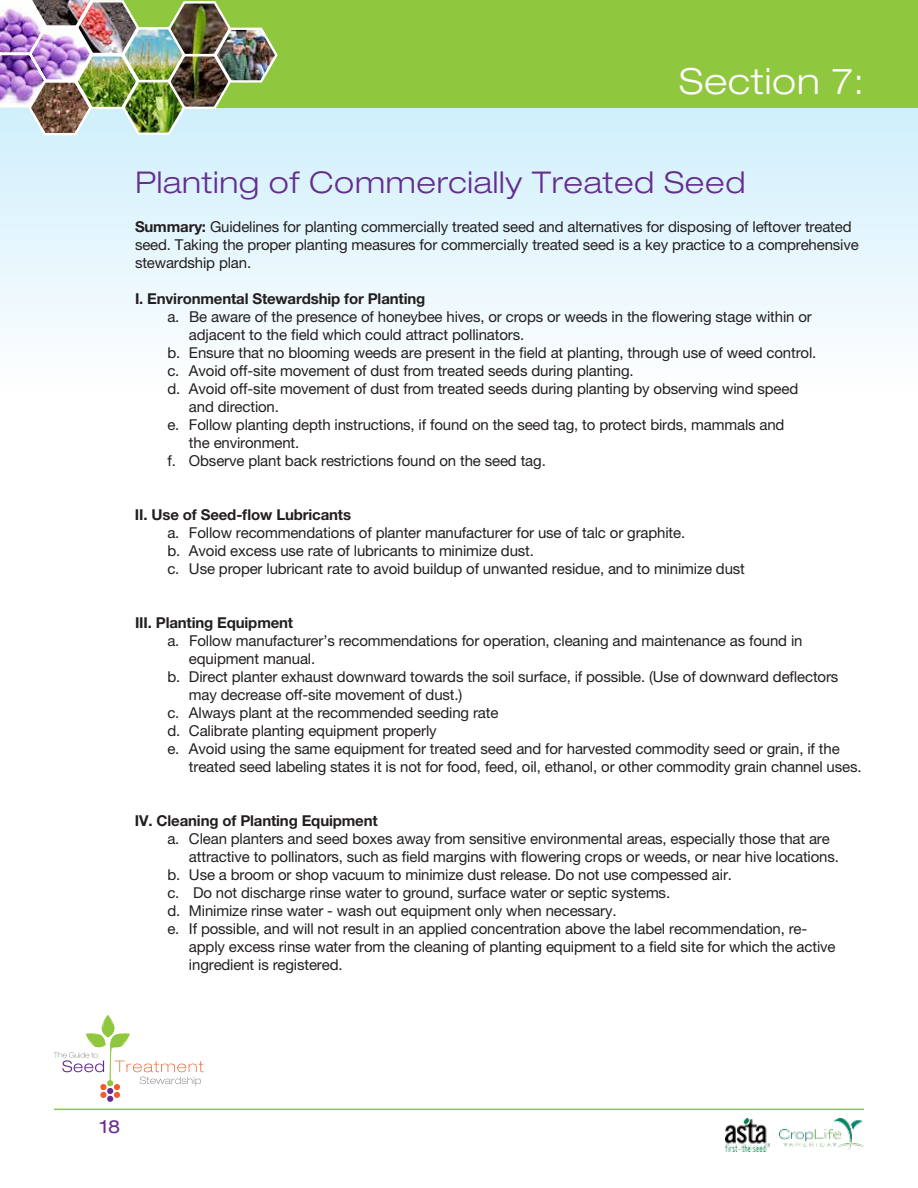
<style>
.page{position:relative;width:918px;height:1188px;background:#fff}
.page>*{position:absolute;margin:0;border:0;box-sizing:border-box;transform-origin:0 0}
.t1{font:300 expanded 36px "Helvetica Neue";letter-spacing:.025em;color:#fff}
.t2{font:300 expanded 30px "Helvetica Neue";letter-spacing:.025em;color:#662d91}
.t3{font:expanded 18px "Helvetica Neue";color:#662d91}
.t4{font:15px/18px "Helvetica Neue";letter-spacing:-.01em;color:#231f20}
.t5{font:700 15px "Helvetica Neue";letter-spacing:-.01em;color:#231f20}
.s1{font-weight:700}
</style>
<div class="page">
<img style="left:726px;top:1118px;width:43px;height:34px">
<img style="left:779px;top:1119px;width:85px;height:31px">
<hr style="left:54px;top:1109px;width:810px;height:1px;background:#8fc73e">
<svg style="left:0;top:108px;width:918px;height:227px;fill:#e2f5fd"></svg>
<div style="left:0;top:0;width:918px;height:108px;background:#8fc73e"></div>
<svg style="left:54px;top:1015px;width:150px;height:87px"></svg>
<img style="left:0;top:0;width:279px;height:137px">
<h1 class="t1" style="left:679px;top:60px;width:186px">Section 7:</h1>
<h2 class="t2" style="left:135px;top:164px;width:612px">Planting of Commercially Treated Seed</h2>
<p class="t4" style="left:135px;top:218px;width:725px"><span class="s1">Summary:</span> Guidelines for planting commercially treated seed and alternatives for disposing of leftover treated seed. Taking the proper planting measures for commercially treated seed is a key practice to a comprehensive stewardship plan.</p>
<p class="t5" style="left:135px;top:290px;width:292px">I. Environmental Stewardship for Planting</p>
<p class="t4" style="left:167px;top:308px;width:646px">a. Be aware of the presence of honeybee hives, or crops or weeds in the flowering stage within or</p>
<p class="t4" style="left:189px;top:326px;width:334px">adjacent to the field which could attract pollinators.</p>
<p class="t4" style="left:167px;top:344px;width:648px">b. Ensure that no blooming weeds are present in the field at planting, through use of weed control.</p>
<p class="t4" style="left:167px;top:362px;width:465px">c. Avoid off-site movement of dust from treated seeds during planting.</p>
<p class="t4" style="left:167px;top:380px;width:632px">d. Avoid off-site movement of dust from treated seeds during planting by observing wind speed</p>
<p class="t4" style="left:189px;top:398px;width:89px">and direction.</p>
<p class="t4" style="left:167px;top:416px;width:619px">e. Follow planting depth instructions, if found on the seed tag, to protect birds, mammals and</p>
<p class="t4" style="left:189px;top:434px;width:109px">the environment.</p>
<p class="t4" style="left:167px;top:452px;width:377px">f. Observe plant back restrictions found on the seed tag.</p>
<p class="t5" style="left:135px;top:506px;width:218px">II. Use of Seed-flow Lubricants</p>
<p class="t4" style="left:167px;top:524px;width:579px">a. Follow recommendations of planter manufacturer for use of talc or graphite.<br>b. Avoid excess use rate of lubricants to minimize dust.<br>c. Use proper lubricant rate to avoid buildup of unwanted residue, and to minimize dust</p>
<p class="t5" style="left:135px;top:614px;width:160px">III. Planting Equipment</p>
<p class="t4" style="left:167px;top:632px;width:637px">a. Follow manufacturer’s recommendations for operation, cleaning and maintenance as found in</p>
<p class="t4" style="left:189px;top:650px;width:125px">equipment manual.</p>
<p class="t4" style="left:167px;top:668px;width:673px">b. Direct planter exhaust downward towards the soil surface, if possible. (Use of downward deflectors</p>
<p class="t4" style="left:189px;top:686px;width:275px">may decrease off-site movement of dust.)</p>
<p class="t4" style="left:167px;top:704px;width:333px">c. Always plant at the recommended seeding rate</p>
<p class="t4" style="left:167px;top:722px;width:271px">d. Calibrate planting equipment properly</p>
<p class="t4" style="left:167px;top:740px;width:674px">e. Avoid using the same equipment for treated seed and for harvested commodity seed or grain, if the</p>
<p class="t4" style="left:189px;top:758px;width:672px">treated seed labeling states it is not for food, feed, oil, ethanol, or other commodity grain channel uses.</p>
<p class="t5" style="left:135px;top:812px;width:244px">IV. Cleaning of Planting Equipment</p>
<p class="t4" style="left:167px;top:830px;width:664px">a. Clean planters and seed boxes away from sensitive environmental areas, especially those that are</p>
<p class="t4" style="left:189px;top:848px;width:649px">attractive to pollinators, such as field margins with flowering crops or weeds, or near hive locations.</p>
<p class="t4" style="left:167px;top:866px;width:564px">b. Use a broom or shop vacuum to minimize dust release. Do not use compessed air.</p>
<p class="t4" style="left:167px;top:884px;width:502px">c. Do not discharge rinse water to ground, surface water or septic systems.</p>
<p class="t4" style="left:167px;top:902px;width:448px">d. Minimize rinse water - wash out equipment only when necessary.</p>
<p class="t4" style="left:167px;top:920px;width:641px">e. If possible, and will not result in an applied concentration above the label recommendation, re-</p>
<p class="t4" style="left:189px;top:938px;width:648px">apply excess rinse water from the cleaning of planting equipment to a field site for which the active</p>
<p class="t4" style="left:189px;top:956px;width:152px">ingredient is registered.</p>
<p class="t3" style="left:100px;top:1116px;width:22px">18</p>
</div>
